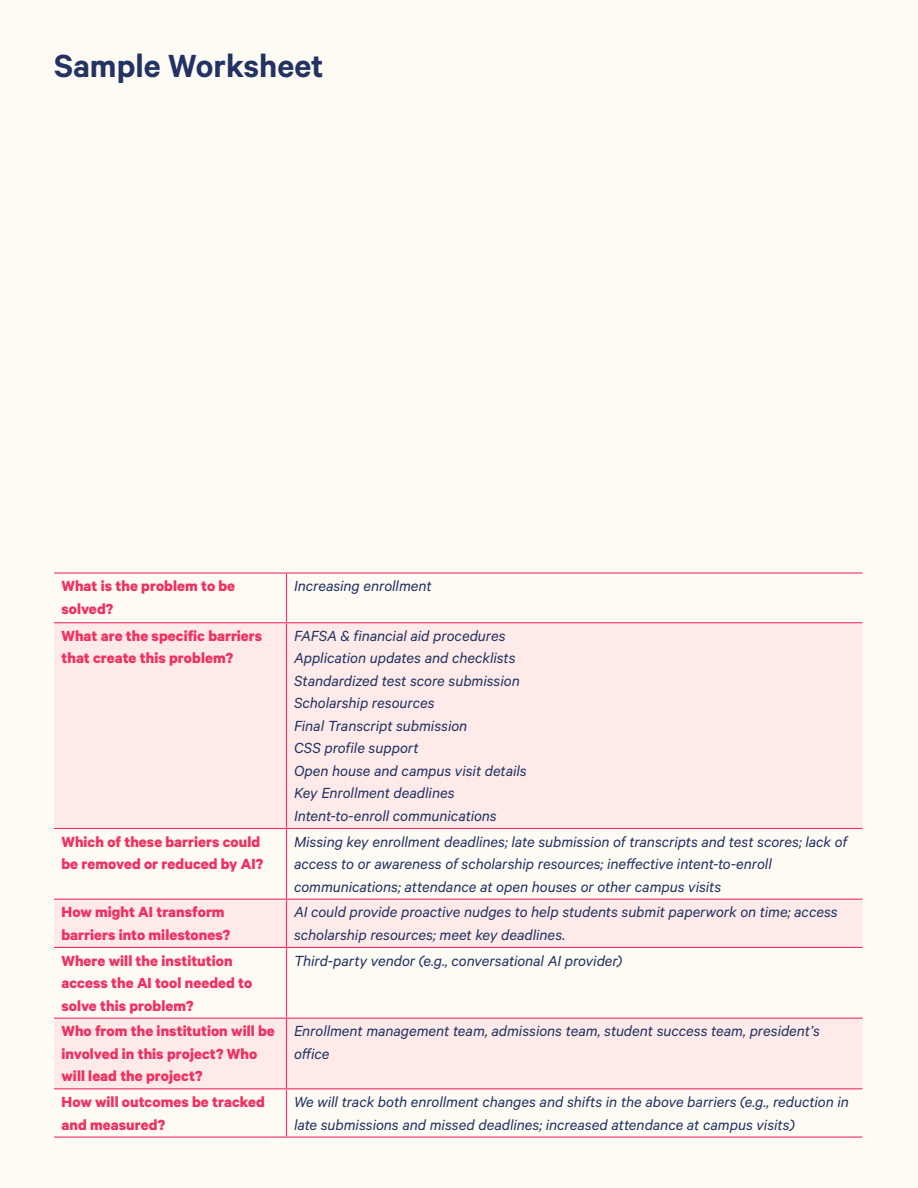
<style>
.page{position:relative;width:918px;height:1188px;background:#fefaf4}
.page>*{position:absolute;margin:0;border:0;box-sizing:border-box;transform-origin:0 0}
.t1{font:600 36px "Calibre";color:#213263}
.body_text{font:italic 16.5px/22.5px "Calibre";letter-spacing:-.005em;color:#213263}
.bold_pink{font:700 16.5px/22.5px "Calibre";letter-spacing:.005em;color:#ee3362}
</style>
<div class="page">
<svg style="left:54px;top:623px;width:808px;height:465px;fill:#fdeae9"></svg>
<hr style="left:54px;top:572px;width:233px;height:2px;background:#ee3362">
<hr style="left:287px;top:572px;width:576px;height:2px;background:#ee3362">
<hr style="left:286px;top:574px;width:1px;height:48px;background:#ee3362">
<hr style="left:54px;top:622px;width:233px;height:1px;background:#ee3362">
<hr style="left:287px;top:622px;width:576px;height:1px;background:#ee3362">
<hr style="left:286px;top:623px;width:1px;height:205px;background:#ee3362">
<hr style="left:54px;top:828px;width:233px;height:1px;background:#ee3362">
<hr style="left:287px;top:828px;width:576px;height:1px;background:#ee3362">
<hr style="left:286px;top:829px;width:1px;height:70px;background:#ee3362">
<hr style="left:54px;top:899px;width:233px;height:1px;background:#ee3362">
<hr style="left:287px;top:899px;width:576px;height:1px;background:#ee3362">
<hr style="left:286px;top:900px;width:1px;height:47px;background:#ee3362">
<hr style="left:54px;top:947px;width:233px;height:1px;background:#ee3362">
<hr style="left:287px;top:947px;width:576px;height:1px;background:#ee3362">
<hr style="left:286px;top:948px;width:1px;height:70px;background:#ee3362">
<hr style="left:54px;top:1018px;width:233px;height:1px;background:#ee3362">
<hr style="left:287px;top:1018px;width:576px;height:1px;background:#ee3362">
<hr style="left:286px;top:1019px;width:1px;height:69px;background:#ee3362">
<hr style="left:54px;top:1088px;width:233px;height:1px;background:#ee3362">
<hr style="left:287px;top:1088px;width:576px;height:1px;background:#ee3362">
<hr style="left:286px;top:1089px;width:1px;height:48px;background:#ee3362">
<hr style="left:54px;top:1137px;width:233px;height:1px;background:#ee3362">
<hr style="left:287px;top:1137px;width:576px;height:1px;background:#ee3362">
<p class="t1" style="left:54px;top:45px;width:271px">Sample Worksheet</p>
<p class="bold_pink" style="left:62px;top:574px;width:175px">What is the problem to be solved?</p>
<p class="body_text" style="left:294px;top:574px;width:139px">Increasing enrollment</p>
<p class="bold_pink" style="left:62px;top:624px;width:202px">What are the specific barriers that create this problem?</p>
<p class="body_text" style="left:294px;top:624px;width:213px">FAFSA &amp; financial aid procedures</p>
<p class="body_text" style="left:294px;top:646px;width:223px">Application updates and checklists</p>
<p class="body_text" style="left:294px;top:669px;width:227px">Standardized test score submission</p>
<p class="body_text" style="left:294px;top:691px;width:142px">Scholarship resources</p>
<p class="body_text" style="left:294px;top:714px;width:175px">Final Transcript submission</p>
<p class="body_text" style="left:294px;top:736px;width:126px">CSS profile support</p>
<p class="body_text" style="left:294px;top:759px;width:234px">Open house and campus visit details</p>
<p class="body_text" style="left:294px;top:781px;width:162px">Key Enrollment deadlines</p>
<p class="body_text" style="left:294px;top:804px;width:204px">Intent-to-enroll communications</p>
<p class="bold_pink" style="left:62px;top:830px;width:203px">Which of these barriers could be removed or reduced by AI?</p>
<p class="body_text" style="left:294px;top:830px;width:555px">Missing key enrollment deadlines; late submission of transcripts and test scores; lack of access to or awareness of scholarship resources; ineffective intent-to-enroll communications; attendance at open houses or other campus visits</p>
<p class="bold_pink" style="left:62px;top:900px;width:170px">How might AI transform barriers into milestones?</p>
<p class="body_text" style="left:294px;top:900px;width:545px">AI could provide proactive nudges to help students submit paperwork on time; access scholarship resources; meet key deadlines.</p>
<p class="bold_pink" style="left:62px;top:949px;width:192px">Where will the institution access the AI tool needed to solve this problem?</p>
<p class="body_text" style="left:294px;top:949px;width:330px">Third-party vendor (e.g., conversational AI provider)</p>
<p class="bold_pink" style="left:62px;top:1019px;width:215px">Who from the institution will be involved in this project? Who will lead the project?</p>
<p class="body_text" style="left:294px;top:1019px;width:527px">Enrollment management team, admissions team, student success team, president’s office</p>
<p class="bold_pink" style="left:62px;top:1090px;width:205px">How will outcomes be tracked and measured?</p>
<p class="body_text" style="left:294px;top:1090px;width:556px">We will track both enrollment changes and shifts in the above barriers (e.g., reduction in late submissions and missed deadlines; increased attendance at campus visits)</p>
</div>
